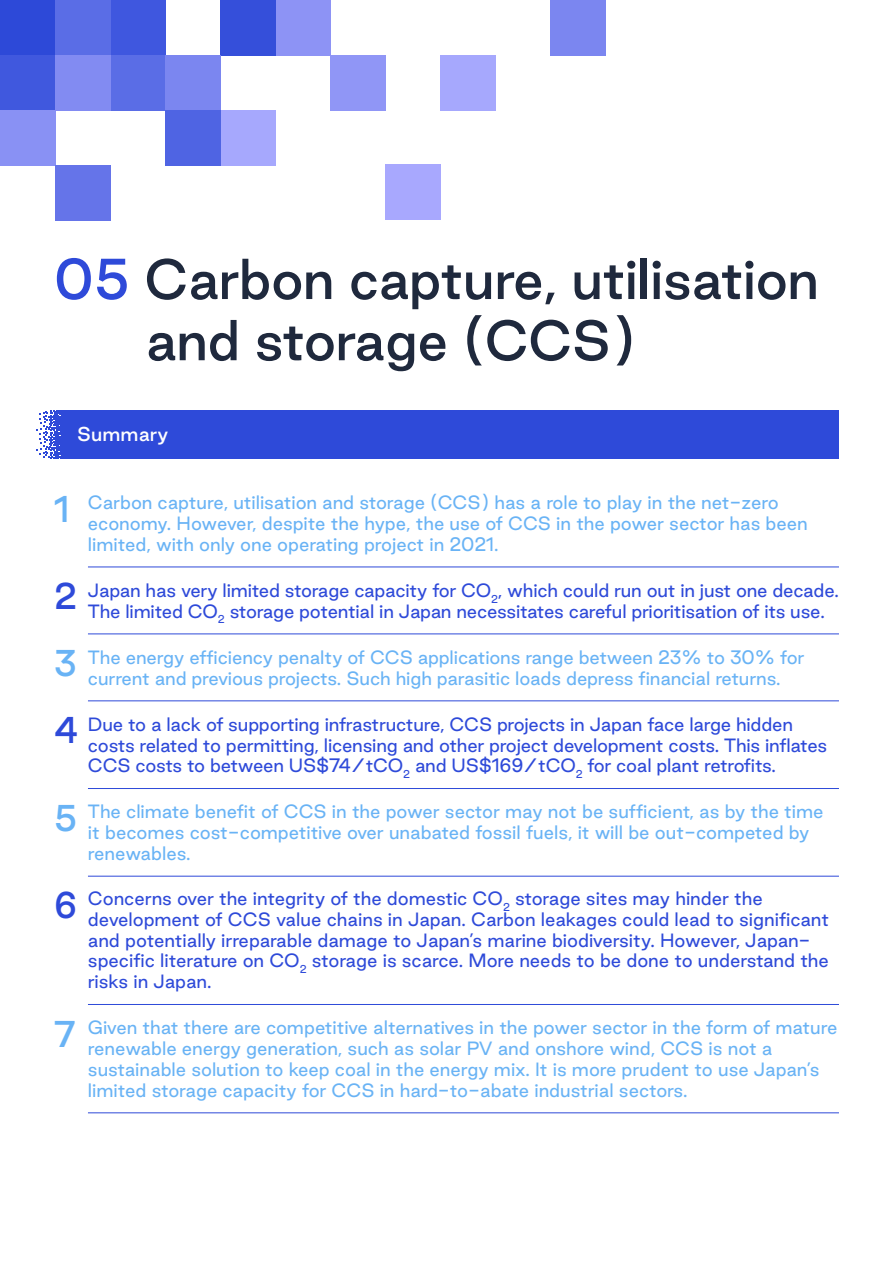
<style>
.page{position:relative;width:893px;height:1263px;background:#fff}
.page>*{position:absolute;margin:0;border:0;box-sizing:border-box;transform-origin:0 0}
.t1{font:500 51px/61.2px "Good Sans";letter-spacing:-.015em;color:#1f293d}
.t2{font:500 33px "Good Sans";color:#69b3f5}
.t3{font:500 33px "Good Sans";color:#2e4ad9}
.t4{font:500 18px "Good Sans";letter-spacing:.01em;color:#fff}
.t5{font:17.25px/20.7px "Good Sans";letter-spacing:-.005em;color:#69b3f5}
.t6{font:17.25px/20.7px "Good Sans";letter-spacing:-.01em;color:#2e4ad9}
.s1{color:#2e4ad9}
</style>
<div class="page">
<div style="left:68px;top:410px;width:771px;height:49px;background:#2e4ad9"></div>
<div style="left:63px;top:410px;width:13px;height:49px;background:#2e4ad9"></div>
<svg style="left:37px;top:410px;width:26px;height:49px"></svg>
<div style="left:110px;top:0;width:55px;height:55px;background:#3f57df"></div>
<div style="left:0;top:0;width:55px;height:55px;background:#2d49d8"></div>
<div style="left:55px;top:0;width:55px;height:55px;background:#5a6de6"></div>
<div style="left:110px;top:55px;width:55px;height:55px;background:#5a6de6"></div>
<div style="left:0;top:55px;width:55px;height:55px;background:#4058de"></div>
<div style="left:0;top:110px;width:55px;height:55px;background:#8991f4"></div>
<div style="left:275px;top:0;width:55px;height:55px;background:#8d93f5"></div>
<div style="left:550px;top:0;width:56px;height:55px;background:#7b86f0"></div>
<div style="left:220px;top:0;width:55px;height:55px;background:#354fda"></div>
<div style="left:165px;top:55px;width:55px;height:55px;background:#7b86f0"></div>
<div style="left:330px;top:55px;width:55px;height:55px;background:#9096f6"></div>
<div style="left:385px;top:165px;width:55px;height:55px;background:#a8a8fe"></div>
<div style="left:220px;top:110px;width:55px;height:55px;background:#a6a8fd"></div>
<div style="left:165px;top:110px;width:55px;height:55px;background:#4f64e3"></div>
<div style="left:55px;top:55px;width:55px;height:55px;background:#828bf2"></div>
<div style="left:55px;top:165px;width:55px;height:55px;background:#6574e9"></div>
<div style="left:440px;top:55px;width:55px;height:55px;background:#a6a8fd"></div>
<hr style="left:88px;top:567px;width:751px;height:1px;background:#2e4ad9">
<hr style="left:88px;top:633px;width:751px;height:1px;background:#2e4ad9">
<hr style="left:88px;top:700px;width:751px;height:1px;background:#2e4ad9">
<hr style="left:88px;top:788px;width:751px;height:1px;background:#2e4ad9">
<hr style="left:88px;top:876px;width:751px;height:1px;background:#2e4ad9">
<hr style="left:88px;top:1112px;width:751px;height:1px;background:#2e4ad9">
<hr style="left:88px;top:1004px;width:751px;height:1px;background:#2e4ad9">
<h1 class="t1" style="left:146px;top:248px;width:675px;text-indent:-92px"><span class="s1">05</span> Carbon capture, utilisation and storage (CCS)</h1>
<p class="t4" style="left:77px;top:421px;width:93px">Summary</p>
<h2 class="t2" style="left:54px;top:485px;width:17px">1</h2>
<h2 class="t3" style="left:54px;top:572px;width:24px">2</h2>
<h2 class="t2" style="left:54px;top:639px;width:24px">3</h2>
<h2 class="t3" style="left:54px;top:706px;width:25px">4</h2>
<h2 class="t2" style="left:54px;top:794px;width:25px">5</h2>
<p class="t5" style="left:88px;top:492px;width:721px">Carbon capture, utilisation and storage (CCS) has a role to play in the net-zero economy. However, despite the hype, the use of CCS in the power sector has been limited, with only one operating project in 2021.</p>
<p class="t6" style="left:88px;top:580px;width:752px">Japan has very limited storage capacity for CO<sub>2</sub>, which could run out in just one decade.<br>The limited CO<sub>2</sub> storage potential in Japan necessitates careful prioritisation of its use.</p>
<p class="t5" style="left:88px;top:646px;width:718px">The energy efficiency penalty of CCS applications range between 23% to 30% for current and previous projects. Such high parasitic loads depress financial returns.</p>
<p class="t6" style="left:88px;top:713px;width:741px">Due to a lack of supporting infrastructure, CCS projects in Japan face large hidden costs related to permitting, licensing and other project development costs. This inflates<br>CCS costs to between US$74/tCO<sub>2</sub> and US$169/tCO<sub>2</sub> for coal plant retrofits.</p>
<p class="t5" style="left:88px;top:801px;width:737px">The climate benefit of CCS in the power sector may not be sufficient, as by the time it becomes cost-competitive over unabated fossil fuels, it will be out-competed by renewables.</p>
<h2 class="t3" style="left:54px;top:881px;width:25px">6</h2>
<h2 class="t2" style="left:54px;top:1010px;width:23px">7</h2>
<p class="t6" style="left:88px;top:888px;width:743px">Concerns over the integrity of the domestic CO<sub>2</sub> storage sites may hinder the development of CCS value chains in Japan. Carbon leakages could lead to significant and potentially irreparable damage to Japan’s marine biodiversity. However, Japan&shy;specific literature on CO<sub>2</sub> storage is scarce. More needs to be done to understand the risks in Japan.</p>
<p class="t5" style="left:88px;top:1017px;width:751px">Given that there are competitive alternatives in the power sector in the form of mature renewable energy generation, such as solar PV and onshore wind, CCS is not a sustainable solution to keep coal in the energy mix. It is more prudent to use Japan’s limited storage capacity for CCS in hard-to-abate industrial sectors.</p>
</div>
